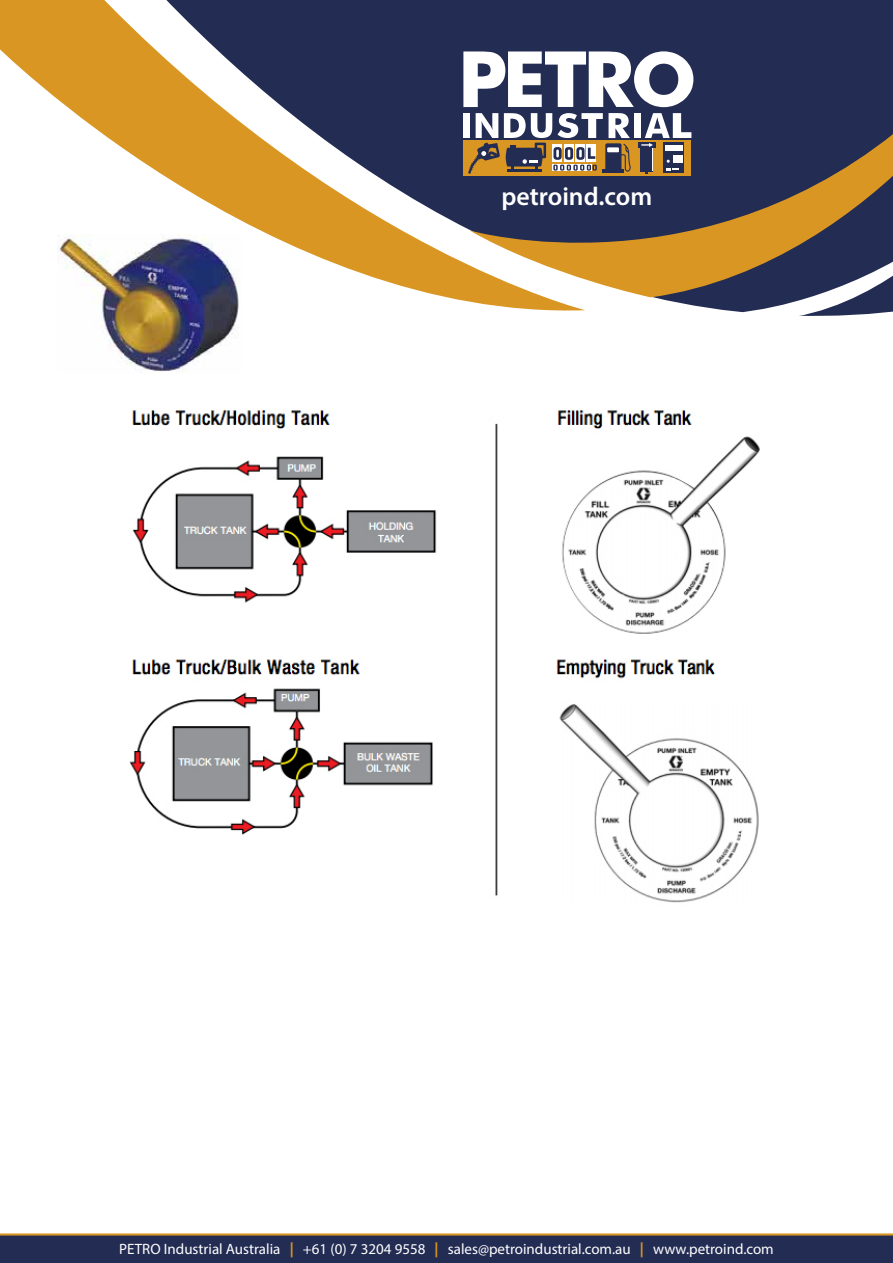
<style>
.page{position:relative;width:893px;height:1263px;background:#fff}
.page>*{position:absolute;margin:0;border:0;box-sizing:border-box;transform-origin:0 0}
.t1{font:700 77.55px "Futura BT";color:#fff}
.t2{font:600 25.8px "Myriad Pro";color:#fff}
.t3{font:15px "Myriad Pro";color:#fff}
.s1{font-size:77.7px}
.s2{font-size:74.4px}
.s3{font-family:"Helvetica Neue";font-weight:700;color:#d99623}
</style>
<div class="page">
<img style="left:101px;top:321px;width:100px;height:52px">
<svg style="left:146px;top:0;width:747px;height:355px;fill:#232c53"></svg>
<svg style="left:0;top:0;width:585px;height:321px"></svg>
<svg style="left:470px;top:116px;width:423px;height:182px;background:#6f5e4f"></svg>
<svg style="left:742px;top:249px;width:151px;height:73px"></svg>
<div style="left:463px;top:113px;width:7px;height:25px;background:#fff"></div>
<div style="left:634px;top:113px;width:7px;height:25px;background:#fff"></div>
<div style="left:463px;top:140px;width:228px;height:35px;background:#d99623"></div>
<div style="left:640px;top:147px;width:13px;height:25px;background:#232c53"></div>
<div style="left:638px;top:142px;width:18px;height:5px;background:#232c53"></div>
<svg style="left:641px;top:113px;width:50px;height:60px"></svg>
<svg style="left:468px;top:113px;width:163px;height:61px"></svg>
<img style="left:129px;top:410px;width:631px;height:493px">
<div style="left:0;top:1234px;width:893px;height:29px;background:#232c53"></div>
<hr style="left:0;top:1233px;width:893px;height:2px;background:#d99623">
<h1 class="t1" style="left:457px;top:32px;width:241px"><span class="s1">P</span>ETR<span class="s2">O</span></h1>
<h2 class="t2" style="left:501px;top:180px;width:152px">petroind.com</h2>
<p class="t3" style="left:119px;top:1239px;width:656px">PETRO Industrial Australia <span class="s3">|</span> +61 (0) 7 3204 9558 <span class="s3">|</span> sales@petroindustrial.com.au <span class="s3">|</span> www.petroind.com</p>
</div>
